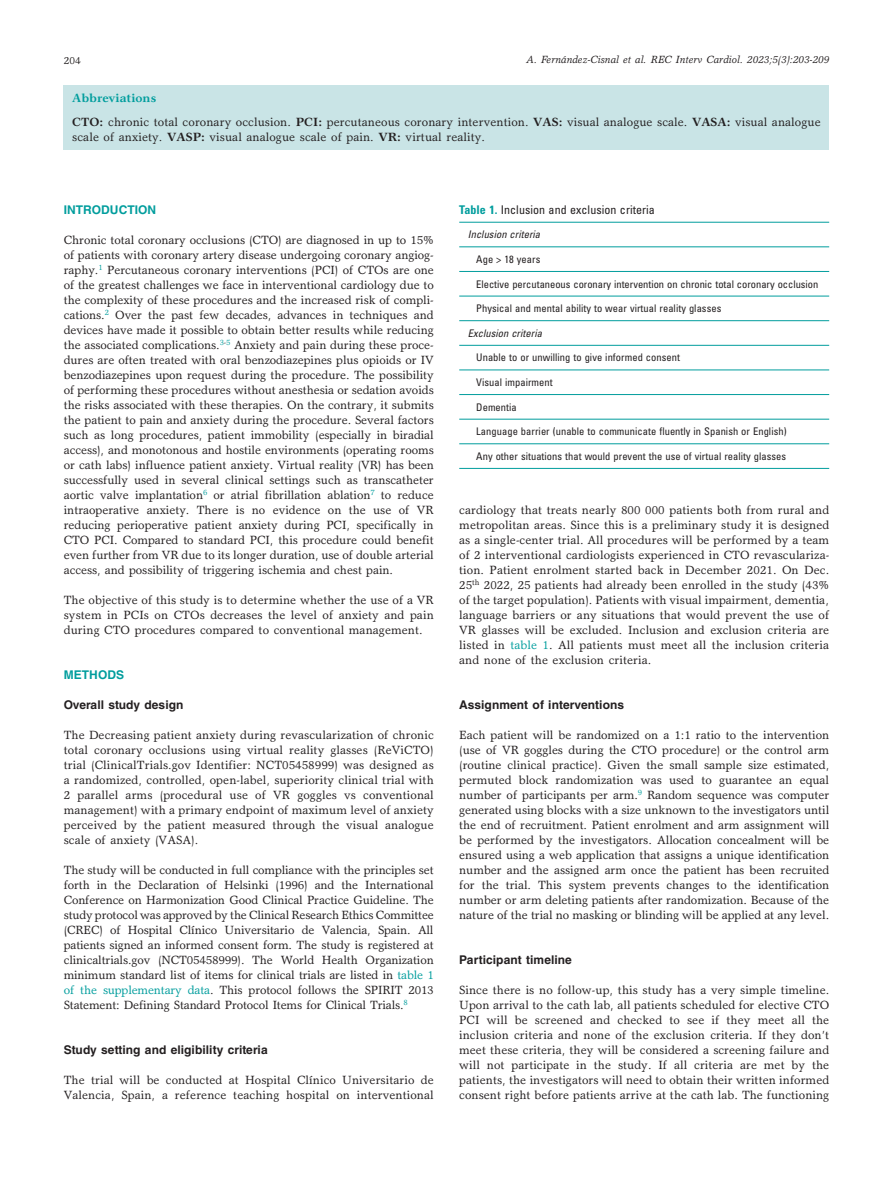
<style>
.page{position:relative;width:893px;height:1191px;background:#fff}
.page>*{position:absolute;margin:0;border:0;box-sizing:border-box;transform-origin:0 0}
.t1{font:12px/15px "Garth Graphic Std";letter-spacing:.005em;color:#231f20;text-align:justify}
.t2{font:700 12px "Helvetica LT Std";letter-spacing:.005em;color:#231f20}
.t3{font:condensed 12px "Univers LT Std";letter-spacing:.005em;color:#231f20}
.t4{font:700 12px "Helvetica LT Std";letter-spacing:.005em;color:#009d9d}
.t5{font:condensed 10.5px "Univers LT Std";letter-spacing:.005em;color:#231f20}
.t6{font:italic 10.5px "Garth Graphic Std";letter-spacing:.005em;color:#231f20}
.t7{font:italic condensed 10.5px "Univers LT Std";letter-spacing:.005em;color:#231f20}
.t8{font:10.5px "Garth Graphic Std";color:#231f20}
.s1{font-weight:700;color:#009d9d}
.s2{font-weight:700}
.s3{color:#009d9d}
</style>
<div class="page">
<div style="left:64px;top:85px;width:765px;height:64px;background:#c9e4e6"></div>
<hr style="left:459px;top:246px;width:370px;height:1px;background:#009d9d">
<hr style="left:459px;top:271px;width:370px;height:1px;background:#009d9d">
<hr style="left:459px;top:296px;width:370px;height:1px;background:#009d9d">
<hr style="left:459px;top:369px;width:370px;height:1px;background:#009d9d">
<hr style="left:459px;top:394px;width:370px;height:1px;background:#009d9d">
<hr style="left:459px;top:419px;width:370px;height:1px;background:#009d9d">
<hr style="left:459px;top:443px;width:370px;height:1px;background:#009d9d">
<hr style="left:459px;top:468px;width:370px;height:1px;background:#009d9d">
<hr style="left:459px;top:222px;width:370px;height:1px;background:#009d9d">
<hr style="left:459px;top:320px;width:370px;height:1px;background:#009d9d">
<hr style="left:459px;top:345px;width:370px;height:1px;background:#009d9d">
<p class="t8" style="left:64px;top:54px;width:19px">204</p>
<p class="t6" style="left:526px;top:53px;width:304px">A. Fernández-Cisnal et al. REC Interv Cardiol. 2023;5(3):203-209</p>
<p class="t1" style="left:72px;top:86px;width:750px;line-height:23.5px"><span class="s1">Abbreviations<br></span><span class="s2">CTO:</span> chronic total coronary occlusion. <span class="s2">PCI:</span> percutaneous coronary intervention. <span class="s2">VAS:</span> visual analogue scale. <span class="s2">VASA:</span> visual analogue</p>
<p class="t1" style="left:72px;top:129px;width:414px">scale of anxiety. <span class="s2">VASP:</span> visual analogue scale of pain. <span class="s2">VR:</span> virtual reality.</p>
<p class="t4" style="left:64px;top:202px;width:94px">INTRODUCTION</p>
<p class="t1" style="left:64px;top:232px;width:372px">Chronic total coronary occlusions (CTO) are diagnosed in up to 15% of patients with coronary artery disease undergoing coronary angiog&shy;raphy.<sup>1</sup> Percutaneous coronary interventions (PCI) of CTOs are one of the greatest challenges we face in interventional cardiology due to the complexity of these procedures and the increased risk of compli&shy;cations.<sup>2</sup> Over the past few decades, advances in techniques and devices have made it possible to obtain better results while reducing the associated complications.<sup>3</sup><sup>-</sup><sup>5</sup> Anxiety and pain during these proce&shy;dures are often treated with oral benzodiazepines plus opioids or IV benzodiazepines upon request during the procedure. The possibility of performing these procedures without anesthesia or sedation avoids the risks associated with these therapies. On the contrary, it submits the patient to pain and anxiety during the procedure. Several factors such as long procedures, patient immobility (especially in biradial access), and monotonous and hostile environments (operating rooms or cath labs) influence patient anxiety. Virtual reality (VR) has been successfully used in several clinical settings such as transcatheter aortic valve implantation<sup>6</sup> or atrial fibrillation ablation<sup>7</sup> to reduce intraoperative anxiety. There is no evidence on the use of VR reducing perioperative patient anxiety during PCI, specifically in CTO PCI. Compared to standard PCI, this procedure could benefit even further from VR due to its longer duration, use of double arterial access, and possibility of triggering ischemia and chest pain.</p>
<p class="t1" style="left:64px;top:592px;width:372px">The objective of this study is to determine whether the use of a VR system in PCIs on CTOs decreases the level of anxiety and pain during CTO procedures compared to conventional management.</p>
<p class="t4" style="left:64px;top:667px;width:62px">METHODS</p>
<p class="t2" style="left:64px;top:697px;width:121px">Overall study design</p>
<p class="t1" style="left:64px;top:727px;width:372px">The Decreasing patient anxiety during revascularization of chronic total coronary occlusions using virtual reality glasses (ReViCTO) trial (ClinicalTrials.gov Identifier: NCT05458999) was designed as a randomized, controlled, open-label, superiority clinical trial with 2 parallel arms (procedural use of VR goggles vs conventional management) with a primary endpoint of maximum level of anxiety perceived by the patient measured through the visual analogue scale of anxiety (VASA).</p>
<p class="t1" style="left:64px;top:862px;width:372px">The study will be conducted in full compliance with the principles set forth in the Declaration of Helsinki (1996) and the International Conference on Harmonization Good Clinical Practice Guideline. The study protocol was approved by the Clinical Research Ethics Committee (CREC) of Hospital Clínico Universitario de Valencia, Spain. All patients signed an informed consent form. The study is registered at clinicaltrials.gov (NCT05458999). The World Health Organization minimum standard list of items for clinical trials are listed in <span class="s3">table 1 of the supplementary data</span>. This protocol follows the SPIRIT 2013<br>Statement: Defining Standard Protocol Items for Clinical Trials.<sup>8</sup></p>
<p class="t2" style="left:64px;top:1042px;width:205px">Study setting and eligibility criteria</p>
<p class="t1" style="left:64px;top:1072px;width:371px">The trial will be conducted at Hospital Clínico Universitario de<br>Valencia, Spain, a reference teaching hospital on interventional</p>
<p class="t3" style="left:459px;top:202px;width:197px"><span class="s1">Table 1.</span> Inclusion and exclusion criteria</p>
<p class="t7" style="left:468px;top:228px;width:74px">Inclusion criteria</p>
<p class="t5" style="left:476px;top:252px;width:66px">Age &gt; 18 years</p>
<p class="t5" style="left:476px;top:277px;width:344px">Elective percutaneous coronary intervention on chronic total coronary occlusion</p>
<p class="t5" style="left:476px;top:302px;width:247px">Physical and mental ability to wear virtual reality glasses</p>
<p class="t7" style="left:468px;top:326px;width:76px">Exclusion criteria</p>
<p class="t5" style="left:476px;top:351px;width:205px">Unable to or unwilling to give informed consent</p>
<p class="t5" style="left:476px;top:376px;width:78px">Visual impairment</p>
<p class="t5" style="left:476px;top:400px;width:42px">Dementia</p>
<p class="t5" style="left:476px;top:425px;width:312px">Language barrier (unable to communicate fluently in Spanish or English)</p>
<p class="t5" style="left:476px;top:449px;width:311px">Any other situations that would prevent the use of virtual reality glasses</p>
<p class="t1" style="left:459px;top:502px;width:372px">cardiology that treats nearly 800 000 patients both from rural and metropolitan areas. Since this is a preliminary study it is designed as a single-center trial. All procedures will be performed by a team of 2 interventional cardiologists experienced in CTO revasculariza&shy;tion. Patient enrolment started back in December 2021. On Dec.<br>25<sup>th</sup> 2022, 25 patients had already been enrolled in the study (43% of the target population). Patients with visual impairment, dementia, language barriers or any situations that would prevent the use of VR glasses will be excluded. Inclusion and exclusion criteria are listed in <span class="s3">table 1</span>. All patients must meet all the inclusion criteria and none of the exclusion criteria.</p>
<p class="t2" style="left:459px;top:697px;width:166px">Assignment of interventions</p>
<p class="t1" style="left:459px;top:727px;width:372px">Each patient will be randomized on a 1:1 ratio to the intervention (use of VR goggles during the CTO procedure) or the control arm (routine clinical practice). Given the small sample size estimated, permuted block randomization was used to guarantee an equal number of participants per arm.<sup>9</sup> Random sequence was computer generated using blocks with a size unknown to the investigators until the end of recruitment. Patient enrolment and arm assignment will be performed by the investigators. Allocation concealment will be ensured using a web application that assigns a unique identification number and the assigned arm once the patient has been recruited for the trial. This system prevents changes to the identification number or arm deleting patients after randomization. Because of the nature of the trial no masking or blinding will be applied at any level.</p>
<p class="t2" style="left:459px;top:952px;width:114px">Participant timeline</p>
<p class="t1" style="left:459px;top:982px;width:372px">Since there is no follow-up, this study has a very simple timeline.<br>Upon arrival to the cath lab, all patients scheduled for elective CTO PCI will be screened and checked to see if they meet all the inclusion criteria and none of the exclusion criteria. If they don’t meet these criteria, they will be considered a screening failure and will not participate in the study. If all criteria are met by the patients, the investigators will need to obtain their written informed consent right before patients arrive at the cath lab. The functioning</p>
</div>
